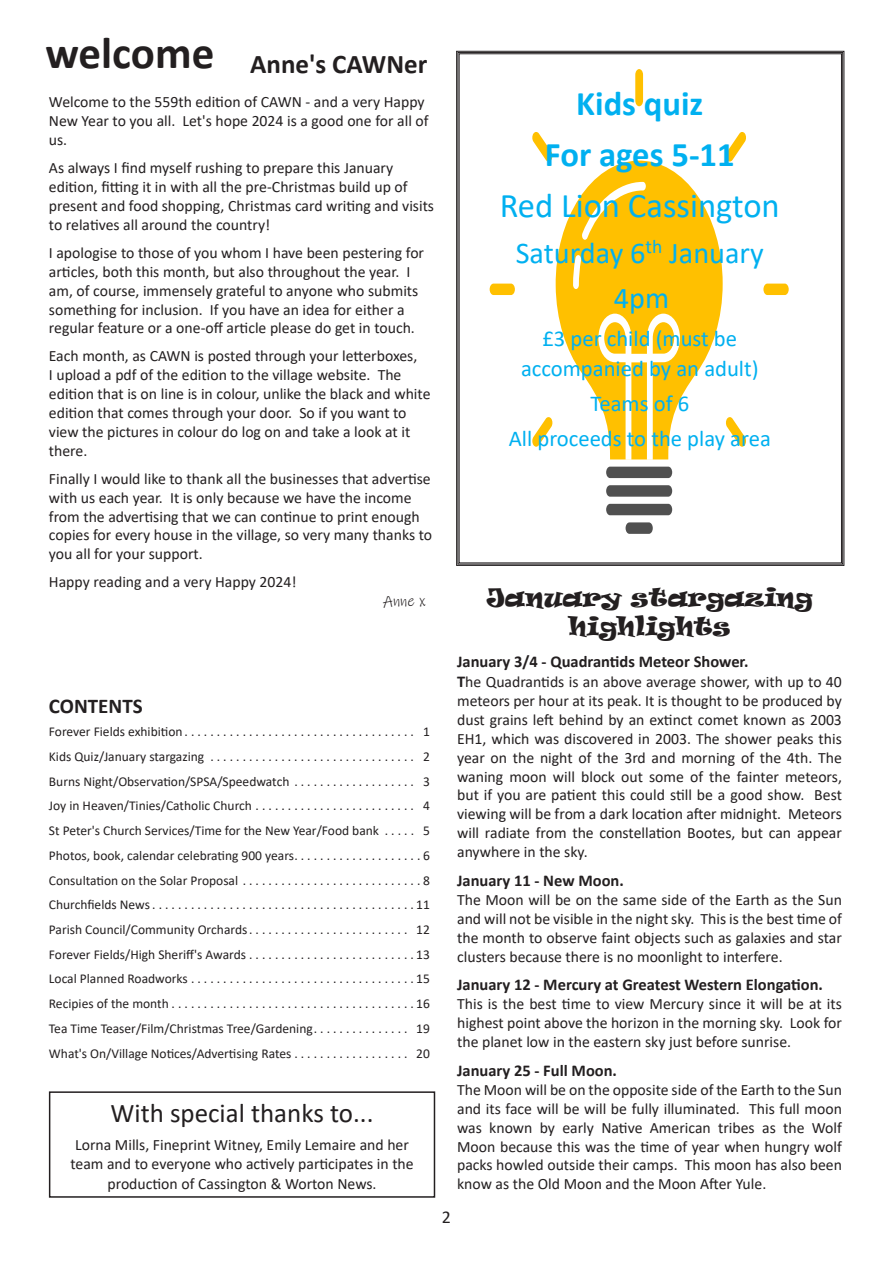
<style>
.page{position:relative;width:893px;height:1263px;background:#fff}
.page>*{position:absolute;margin:0;border:0;box-sizing:border-box;transform-origin:0 0}
.t1{font:700 45px "Calibri";color:#231f20}
.t2{font:700 34.65px/50.7px "Calibri";color:#00b0f0;text-align:center}
.t3{font:30.3px/44.8px "Calibri";color:#00b0f0;text-align:center}
.Main_text{font:27px "Calibri";color:#231f20}
.Alt_main_heading{font:700 27px "Calibri";color:#231f20}
.Main_text-2{font:24px/28.8px "Ravie";color:#231f20;text-align:center}
.t4{font:22.65px/29.8px "Calibri";color:#00b0f0;text-align:center}
.Subheading{font:700 21px "Calibri";color:#231f20}
.t5{font:18px "Calibri";color:#231f20}
.t6{font:700 16.5px "Calibri";color:#231f20}
.Main_text-3{font:15.75px/18.9px "Calibri";color:#231f20}
.t7{font:15.75px "Ink Free";color:#231f20}
.Main_text-4{font:13.5px "Calibri";color:#231f20}
.s1{font-weight:400}
.s2{font-weight:700;font-size:16.5px}
</style>
<div class="page">
<div style="left:49px;top:1091px;width:386px;height:107px;border:2px solid #231f20"></div>
<svg style="left:456px;top:51px;width:388px;height:515px"></svg>
<p class="t1" style="left:45px;top:21px;width:170px">welcome</p>
<p class="Alt_main_heading" style="left:250px;top:45px;width:179px">Anne's CAWNer</p>
<p class="Main_text-3" style="left:49px;top:92px;width:381px">Welcome to the 559th edition of CAWN - and a very Happy<br>New Year to you all. Let's hope 2024 is a good one for all of us.</p>
<p class="Main_text-3" style="left:49px;top:158px;width:387px">As always I find myself rushing to prepare this January edition, fitting it in with all the pre-Christmas build up of present and food shopping, Christmas card writing and visits to relatives all around the country!</p>
<p class="Main_text-3" style="left:49px;top:243px;width:377px">I apologise to those of you whom I have been pestering for articles, both this month, but also throughout the year. I am, of course, immensely grateful to anyone who submits something for inclusion. If you have an idea for either a regular feature or a one-off article please do get in touch.</p>
<p class="Main_text-3" style="left:49px;top:346px;width:383px">Each month, as CAWN is posted through your letterboxes,<br>I upload a pdf of the edition to the village website. The edition that is on line is in colour, unlike the black and white edition that comes through your door. So if you want to view the pictures in colour do log on and take a look at it there.</p>
<p class="Main_text-3" style="left:49px;top:469px;width:385px">Finally I would like to thank all the businesses that advertise with us each year. It is only because we have the income from the advertising that we can continue to print enough copies for every house in the village, so very many thanks to you all for your support.</p>
<p class="Main_text-3" style="left:49px;top:572px;width:249px">Happy reading and a very Happy 2024!</p>
<p class="t7" style="left:383px;top:591px;width:44px">Anne x</p>
<p class="Subheading" style="left:49px;top:691px;width:95px">CONTENTS</p>
<p class="Main_text-4" style="left:49px;top:722px;width:383px">Forever Fields exhibition . . . . . . . . . . . . . . . . . . . . . . . . . . . . . . . . . . . . 1</p>
<p class="Main_text-4" style="left:49px;top:747px;width:383px">Kids Quiz/January stargazing . . . . . . . . . . . . . . . . . . . . . . . . . . . . . . . . 2</p>
<p class="Main_text-4" style="left:49px;top:772px;width:383px">Burns Night/Observation/SPSA/Speedwatch . . . . . . . . . . . . . . . . . . . 3</p>
<p class="Main_text-4" style="left:49px;top:797px;width:383px">Joy in Heaven/Tinies/Catholic Church . . . . . . . . . . . . . . . . . . . . . . . . . 4</p>
<p class="Main_text-4" style="left:49px;top:821px;width:383px">St Peter's Church Services/Time for the New Year/Food bank . . . . . 5</p>
<p class="Main_text-4" style="left:49px;top:846px;width:383px">Photos, book, calendar celebrating 900 years . . . . . . . . . . . . . . . . . . . 6</p>
<p class="Main_text-4" style="left:49px;top:871px;width:383px">Consultation on the Solar Proposal . . . . . . . . . . . . . . . . . . . . . . . . . . . 8</p>
<p class="Main_text-4" style="left:49px;top:895px;width:383px">Churchfields News . . . . . . . . . . . . . . . . . . . . . . . . . . . . . . . . . . . . . . . . 11</p>
<p class="Main_text-4" style="left:49px;top:920px;width:383px">Parish Council/Community Orchards . . . . . . . . . . . . . . . . . . . . . . . . . 12</p>
<p class="Main_text-4" style="left:49px;top:945px;width:383px">Forever Fields/High Sheriff's Awards . . . . . . . . . . . . . . . . . . . . . . . . . 13</p>
<p class="Main_text-4" style="left:49px;top:969px;width:383px">Local Planned Roadworks . . . . . . . . . . . . . . . . . . . . . . . . . . . . . . . . . . 15</p>
<p class="Main_text-4" style="left:49px;top:994px;width:383px">Recipies of the month . . . . . . . . . . . . . . . . . . . . . . . . . . . . . . . . . . . . . 16</p>
<p class="Main_text-4" style="left:49px;top:1019px;width:383px">Tea Time Teaser/Film/Christmas Tree/Gardening . . . . . . . . . . . . . . 19</p>
<p class="Main_text-4" style="left:49px;top:1044px;width:383px">What's On/Village Notices/Advertising Rates . . . . . . . . . . . . . . . . . 20</p>
<p class="Main_text" style="left:111px;top:1094px;width:265px">With special thanks to...</p>
<p class="Main_text-3" style="left:70px;top:1134px;width:345px;line-height:19.5px;text-align:center">Lorna Mills, Fineprint Witney, Emily Lemaire and her team and to everyone who actively participates in the production of Cassington &amp; Worton News.</p>
<p class="t2" style="left:500px;top:78px;width:282px">Kids quiz<br>For ages 5-11<br><span class="s1">Red Lion Cassington</span></p>
<p class="t3" style="left:516px;top:230px;width:250px">Saturday 6<sup>th</sup> January<br>4pm</p>
<p class="t4" style="left:521px;top:323px;width:239px">£3 per child (must be accompanied by an adult)</p>
<p class="t4" style="left:509px;top:385px;width:264px;line-height:34.8px">Teams of 6<br>All proceeds to the play area</p>
<p class="Main_text-2" style="left:486px;top:582px;width:328px">January stargazing highlights</p>
<p class="t6" style="left:457px;top:650px;width:293px">January 3/4 - Quadrantids Meteor Shower.</p>
<p class="Main_text-3" style="left:457px;top:672px;width:386px;text-align:justify"><span class="s2">T</span>he Quadrantids is an above average shower, with up to 40 meteors per hour at its peak. It is thought to be produced by dust grains left behind by an extinct comet known as 2003<br>EH1, which was discovered in 2003. The shower peaks this year on the night of the 3rd and morning of the 4th. The waning moon will block out some of the fainter meteors, but if you are patient this could still be a good show. Best viewing will be from a dark location after midnight. Meteors will radiate from the constellation Bootes, but can appear anywhere in the sky.</p>
<p class="t6" style="left:457px;top:869px;width:168px">January 11 - New Moon.</p>
<p class="Main_text-3" style="left:457px;top:890px;width:386px;text-align:justify">The Moon will be on the same side of the Earth as the Sun and will not be visible in the night sky. This is the best time of the month to observe faint objects such as galaxies and star clusters because there is no moonlight to interfere.</p>
<p class="t6" style="left:457px;top:973px;width:367px">January 12 - Mercury at Greatest Western Elongation.</p>
<p class="Main_text-3" style="left:457px;top:994px;width:386px;text-align:justify">This is the best time to view Mercury since it will be at its highest point above the horizon in the morning sky. Look for the planet low in the eastern sky just before sunrise.</p>
<p class="t6" style="left:457px;top:1059px;width:161px">January 25 - Full Moon.</p>
<p class="Main_text-3" style="left:457px;top:1080px;width:386px;text-align:justify">The Moon will be on the opposite side of the Earth to the Sun and its face will be will be fully illuminated. This full moon was known by early Native American tribes as the Wolf Moon because this was the time of year when hungry wolf packs howled outside their camps. This moon has also been know as the Old Moon and the Moon After Yule.</p>
<p class="t5" style="left:442px;top:1205px;width:11px">2</p>
</div>
